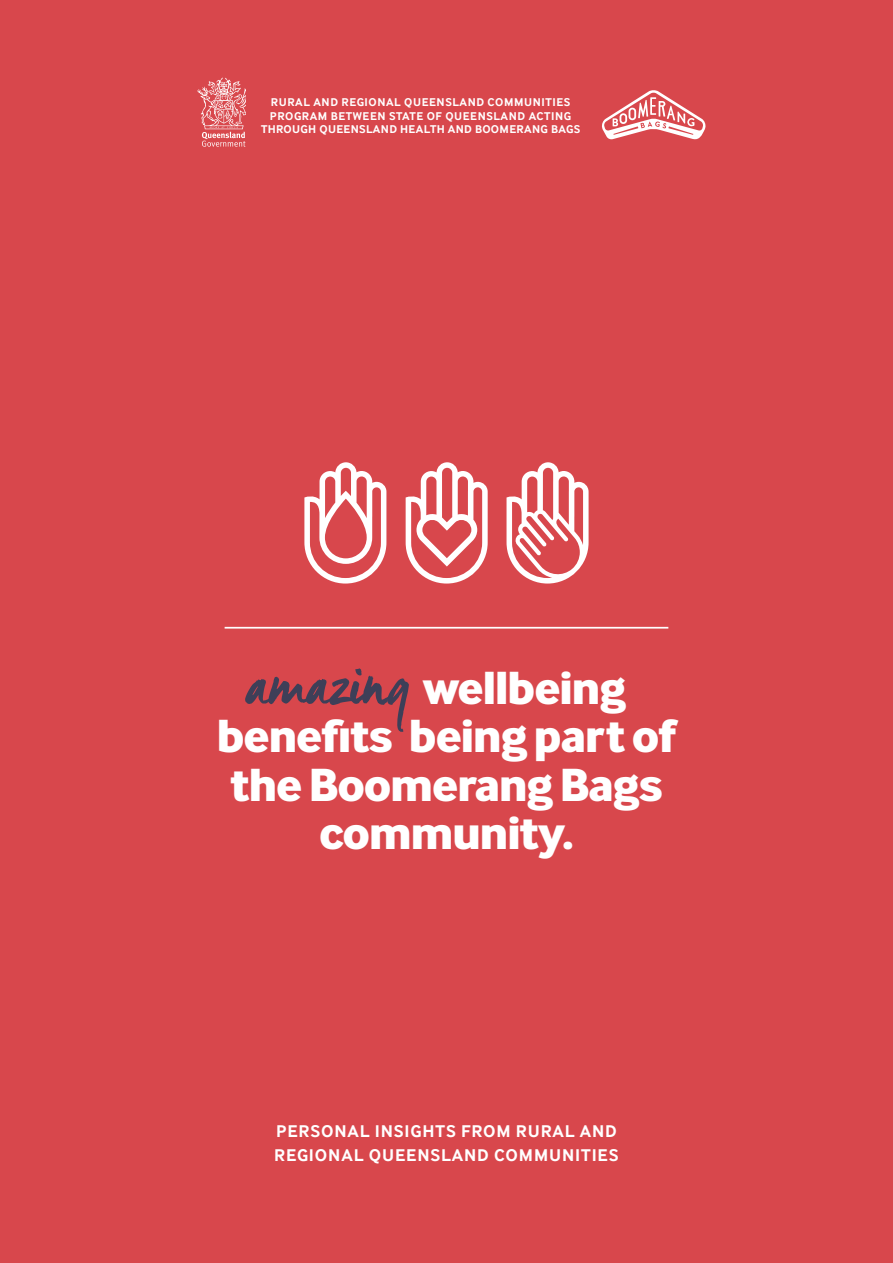
<style>
.page{position:relative;width:893px;height:1263px;background:#d8474c}
.page>*{position:absolute;margin:0;border:0;box-sizing:border-box;transform-origin:0 0}
.t1{font:800 48.3px "Inter Face";letter-spacing:-.02em;color:#fff}
.t2{font:700 17.55px/23.5px "Inter Face";letter-spacing:.05em;color:#fff}
.t3{font:700 11.7px/13.5px "Inter Face";letter-spacing:.05em;color:#fff;text-align:center}
</style>
<div class="page">
<svg style="left:245px;top:668px;width:164px;height:64px"></svg>
<hr style="left:225px;top:627px;width:443px;height:2px;background:#fff">
<svg style="left:304px;top:462px;width:82px;height:121px"></svg>
<svg style="left:406px;top:462px;width:82px;height:121px"></svg>
<svg style="left:506px;top:462px;width:83px;height:121px"></svg>
<svg style="left:602px;top:90px;width:103px;height:49px"></svg>
<svg style="left:197px;top:78px;width:49px;height:69px"></svg>
<p class="t3" style="left:261px;top:95px;width:321px">RURAL AND REGIONAL QUEENSLAND COMMUNITIES<br>PROGRAM BETWEEN STATE OF QUEENSLAND ACTING<br>THROUGH QUEENSLAND HEALTH AND BOOMERANG BAGS</p>
<h1 class="t1" style="left:423px;top:659px;width:205px">wellbeing</h1>
<h1 class="t1" style="left:217px;top:707px;width:461px">benefits being part of</h1>
<h1 class="t1" style="left:230px;top:755px;width:434px">the Boomerang Bags</h1>
<h1 class="t1" style="left:319px;top:804px;width:256px">community.</h1>
<h2 class="t2" style="left:274px;top:1120px;width:346px">PERSONAL INSIGHTS FROM RURAL AND<br>REGIONAL QUEENSLAND COMMUNITIES</h2>
</div>
